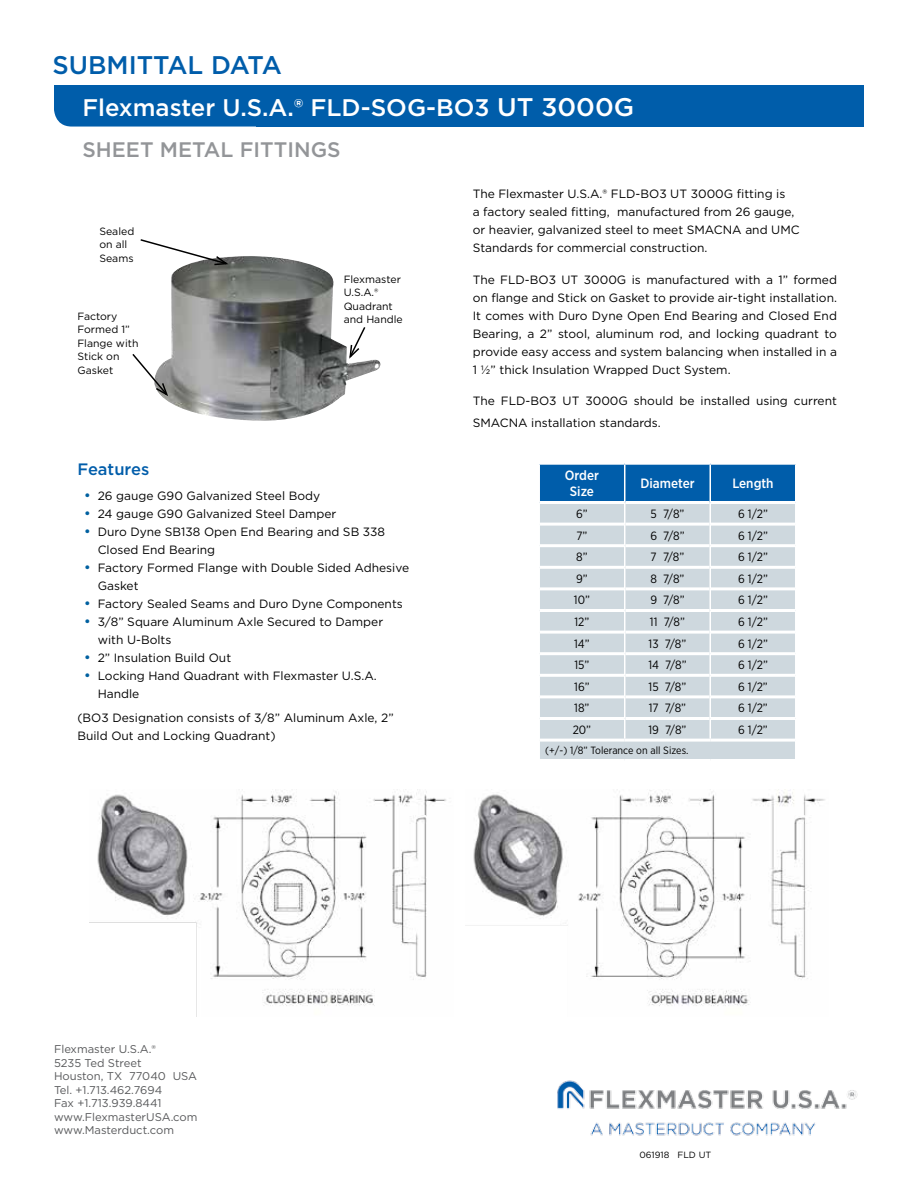
<style>
.page{position:relative;width:918px;height:1188px;background:#fff}
.page>*{position:absolute;margin:0;border:0;box-sizing:border-box;transform-origin:0 0}
.t1{font:500 25.5px "Gotham";color:#005daa}
.t2{font:500 24px "Gotham";color:#fff}
.t3{font:500 21px "Gotham";color:#939598}
.t4{font:500 16.5px "Gotham";color:#005daa}
.t5{font:500 13.5px/16.5px "Gotham Narrow";color:#fff;text-align:center}
.t6{font:12px/18px "Gotham";color:#000}
.t7{font:12px "Gotham Narrow";color:#000}
.t8{font:11.25px/13.5px "Gotham";color:#58595b}
.t9{font:10.5px/13.5px "Gotham";color:#000}
.t10{font:10.5px "Gotham Narrow";color:#000}
.t11{font:9px "Gotham";color:#000}
.s1{font-size:25.5px}
.s2{font-weight:500;font-size:13.5px;color:#0060a0}
</style>
<div class="page">
<div style="left:256px;top:86px;width:608px;height:41px;background:#005daa"></div>
<div style="left:54px;top:86px;width:652px;height:41px;background:#005daa;border-radius:18px"></div>
<svg style="left:539px;top:463px;width:257px;height:296px;background:#bccedc"></svg>
<img style="left:164px;top:256px;width:217px;height:165px">
<svg style="left:348px;top:325px;width:19px;height:36px"></svg>
<svg style="left:132px;top:352px;width:38px;height:46px"></svg>
<svg style="left:140px;top:239px;width:91px;height:27px"></svg>
<img style="left:557px;top:1080px;width:301px;height:56px">
<img style="left:89px;top:791px;width:358px;height:225px">
<img style="left:466px;top:790px;width:359px;height:216px">
<h1 class="t1" style="left:52px;top:49px;width:231px">SUBMITTAL DATA</h1>
<h2 class="t2" style="left:82px;top:93px;width:553px">Flexmaster U.S.A.® FLD-SOG-BO3 <span class="s1">UT 3000G</span></h2>
<h3 class="t3" style="left:82px;top:136px;width:260px">SHEET METAL FITTINGS</h3>
<p class="t9" style="left:99px;top:224px;width:36px">Sealed on all<br>Seams</p>
<p class="t9" style="left:77px;top:309px;width:63px">Factory<br>Formed 1”<br>Flange with<br>Stick on<br>Gasket</p>
<p class="t9" style="left:344px;top:272px;width:61px">Flexmaster<br>U.S.A.®<br>Quadrant and Handle</p>
<h3 class="t4" style="left:77px;top:459px;width:73px">Features</h3>
<p class="t6" style="left:84px;top:486px;width:238px"><span class="s2">•</span> 26 gauge G90 Galvanized Steel Body</p>
<p class="t6" style="left:84px;top:504px;width:254px"><span class="s2">•</span> 24 gauge G90 Galvanized Steel Damper</p>
<p class="t6" style="left:98px;top:522px;width:289px;text-indent:-13px"><span class="s2">•</span> Duro Dyne SB138 Open End Bearing and SB 338<br>Closed End Bearing</p>
<p class="t6" style="left:98px;top:558px;width:313px;text-indent:-13px"><span class="s2">•</span> Factory Formed Flange with Double Sided Adhesive<br>Gasket</p>
<p class="t6" style="left:84px;top:594px;width:320px"><span class="s2">•</span> Factory Sealed Seams and Duro Dyne Components</p>
<p class="t6" style="left:98px;top:612px;width:287px;text-indent:-13px"><span class="s2">•</span> 3/8” Square Aluminum Axle Secured to Damper with U-Bolts</p>
<p class="t6" style="left:84px;top:648px;width:149px"><span class="s2">•</span> 2” Insulation Build Out</p>
<p class="t6" style="left:98px;top:666px;width:281px;text-indent:-13px"><span class="s2">•</span> Locking Hand Quadrant with Flexmaster U.S.A.<br>Handle</p>
<p class="t6" style="left:77px;top:709px;width:318px">(BO3 Designation consists of 3/8” Aluminum Axle, 2”<br>Build Out and Locking Quadrant)</p>
<p class="t6" style="left:473px;top:185px;width:328px">The Flexmaster U.S.A.® FLD-BO3 UT 3000G fitting is<br>a factory sealed fitting, manufactured from 26 gauge, or heavier, galvanized steel to meet SMACNA and UMC Standards for commercial construction.</p>
<p class="t6" style="left:473px;top:271px;width:366px;text-align:justify">The FLD-BO3 UT 3000G is manufactured with a 1” formed on flange and Stick on Gasket to provide air-tight installation.<br>It comes with Duro Dyne Open End Bearing and Closed End Bearing, a 2” stool, aluminum rod, and locking quadrant to provide easy access and system balancing when installed in a 1 ½” thick Insulation Wrapped Duct System.</p>
<p class="t6" style="left:473px;top:390px;width:366px;line-height:21.6px">The FLD-BO3 UT 3000G should be installed using current<br>SMACNA installation standards.</p>
<p class="t5" style="left:565px;top:467px;width:36px">Order<br>Size</p>
<p class="t5" style="left:640px;top:475px;width:56px">Diameter</p>
<p class="t5" style="left:732px;top:475px;width:43px">Length</p>
<p class="t7" style="left:576px;top:507px;width:13px">6”</p>
<p class="t7" style="left:651px;top:507px;width:35px">5 7/8”</p>
<p class="t7" style="left:738px;top:507px;width:31px">6 1/2”</p>
<p class="t7" style="left:576px;top:528px;width:13px">7”</p>
<p class="t7" style="left:650px;top:528px;width:36px">6 7/8”</p>
<p class="t7" style="left:738px;top:528px;width:31px">6 1/2”</p>
<p class="t7" style="left:576px;top:550px;width:13px">8”</p>
<p class="t7" style="left:651px;top:550px;width:35px">7 7/8”</p>
<p class="t7" style="left:738px;top:550px;width:31px">6 1/2”</p>
<p class="t7" style="left:576px;top:571px;width:13px">9”</p>
<p class="t7" style="left:650px;top:571px;width:36px">8 7/8”</p>
<p class="t7" style="left:738px;top:571px;width:31px">6 1/2”</p>
<p class="t7" style="left:574px;top:593px;width:18px">10”</p>
<p class="t7" style="left:650px;top:593px;width:36px">9 7/8”</p>
<p class="t7" style="left:738px;top:593px;width:31px">6 1/2”</p>
<p class="t7" style="left:575px;top:615px;width:16px">12”</p>
<p class="t7" style="left:650px;top:615px;width:37px">11 7/8”</p>
<p class="t7" style="left:738px;top:615px;width:31px">6 1/2”</p>
<p class="t7" style="left:574px;top:636px;width:17px">14”</p>
<p class="t7" style="left:649px;top:636px;width:39px">13 7/8”</p>
<p class="t7" style="left:738px;top:636px;width:31px">6 1/2”</p>
<p class="t7" style="left:574px;top:658px;width:16px">15”</p>
<p class="t7" style="left:648px;top:658px;width:40px">14 7/8”</p>
<p class="t7" style="left:738px;top:658px;width:31px">6 1/2”</p>
<p class="t7" style="left:574px;top:679px;width:17px">16”</p>
<p class="t7" style="left:649px;top:679px;width:39px">15 7/8”</p>
<p class="t7" style="left:738px;top:679px;width:31px">6 1/2”</p>
<p class="t7" style="left:574px;top:701px;width:17px">18”</p>
<p class="t7" style="left:649px;top:701px;width:39px">17 7/8”</p>
<p class="t7" style="left:738px;top:701px;width:31px">6 1/2”</p>
<p class="t7" style="left:573px;top:723px;width:20px">20”</p>
<p class="t7" style="left:648px;top:723px;width:40px">19 7/8”</p>
<p class="t7" style="left:738px;top:723px;width:31px">6 1/2”</p>
<p class="t10" style="left:545px;top:744px;width:145px">(+/-) 1/8” Tolerance on all Sizes.</p>
<p class="t8" style="left:54px;top:1042px;width:145px">Flexmaster U.S.A.®<br>5235 Ted Street<br>Houston, TX 77040 USA<br>Tel. +1.713.462.7694<br>Fax +1.713.939.8441 www.FlexmasterUSA.com www.Masterduct.com</p>
<p class="t11" style="left:639px;top:1149px;width:74px">061918 FLD UT</p>
</div>
